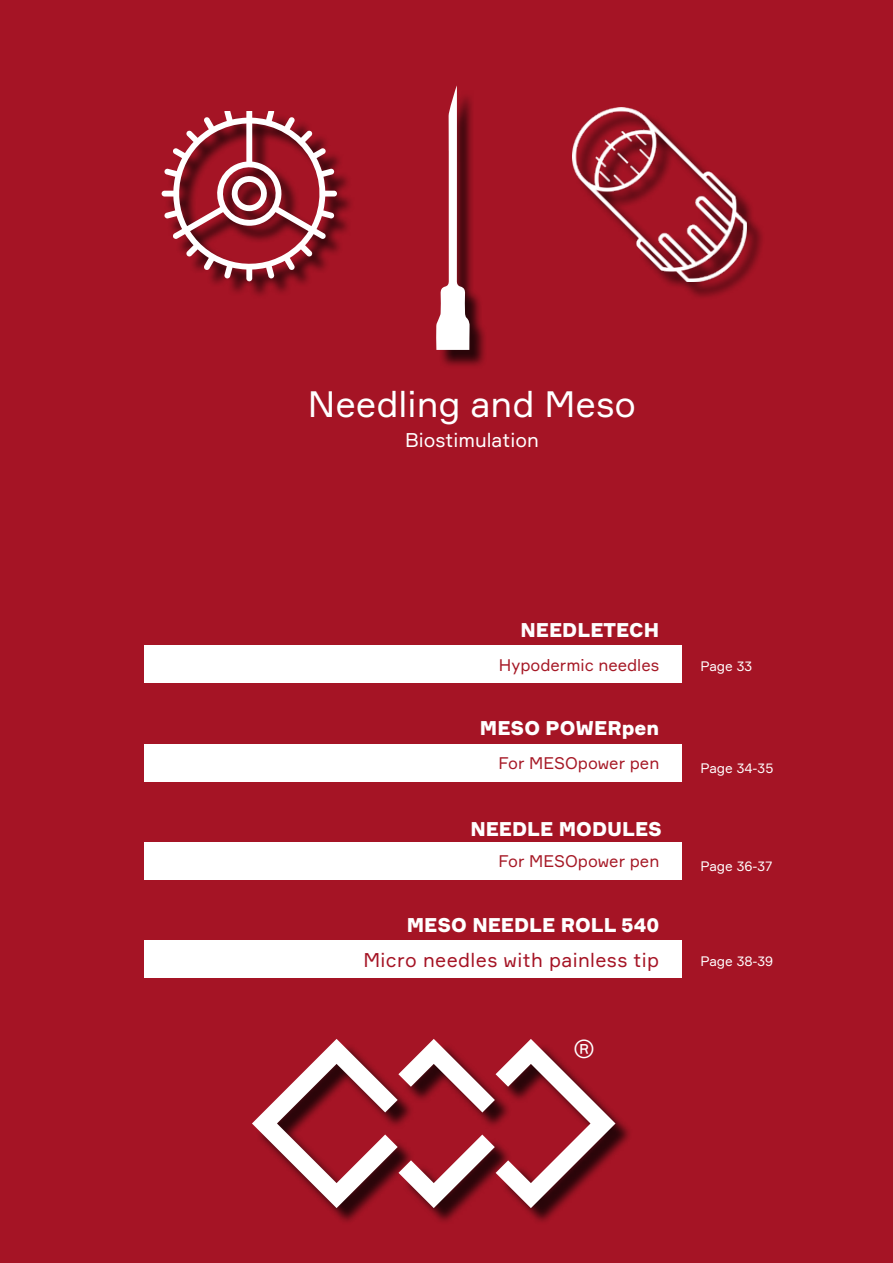
<style>
.page{position:relative;width:893px;height:1263px;background:#a51425}
.page>*{position:absolute;margin:0;border:0;box-sizing:border-box;transform-origin:0 0}
.t1{font:36px "Formular";color:#fff}
.t2{font:25.5px "Formular";color:#fff}
.t3{font:900 19.5px "Formular";color:#fff}
.t4{font:19.5px "Formular";letter-spacing:.02em;color:#a51425}
.t5{font:19.5px "Formular";color:#fff}
.t6{font:900 19.5px "Formular";color:#fefefe}
.t7{font:16.5px "Formular";color:#a61926}
.t8{font:13.5px "Formular";color:#fff}
</style>
<div class="page">
<div style="left:165px;top:114px;width:190px;height:185px;background:#000;opacity:.75"></div>
<svg style="left:162px;top:111px;width:175px;height:170px"></svg>
<div style="left:439px;top:90px;width:49px;height:278px;background:#000;opacity:.75"></div>
<svg style="left:436px;top:85px;width:34px;height:265px"></svg>
<div style="left:575px;top:110px;width:190px;height:190px;background:#000;opacity:.75"></div>
<img style="left:572px;top:107px;width:175px;height:174px">
<div style="left:145px;top:645px;width:537px;height:38px;background:#fff"></div>
<div style="left:145px;top:744px;width:537px;height:37px;background:#fff"></div>
<div style="left:145px;top:842px;width:537px;height:37px;background:#fff"></div>
<div style="left:145px;top:940px;width:537px;height:38px;background:#fff"></div>
<div style="left:255px;top:1042px;width:378px;height:184px;background:#000;opacity:.75"></div>
<svg style="left:252px;top:1039px;width:363px;height:169px"></svg>
<h1 class="t1" style="left:308px;top:382px;width:330px">Needling and Meso</h1>
<p class="t5" style="left:405px;top:428px;width:135px">Biostimulation</p>
<p class="t6" style="left:520px;top:617px;width:140px">NEEDLETECH</p>
<p class="t7" style="left:499px;top:655px;width:162px">Hypodermic needles</p>
<p class="t8" style="left:700px;top:658px;width:53px">Page 33</p>
<p class="t3" style="left:480px;top:716px;width:181px">MESO POWERpen</p>
<p class="t7" style="left:498px;top:753px;width:162px">For MESOpower pen</p>
<p class="t8" style="left:700px;top:759px;width:74px">Page 34-35</p>
<p class="t3" style="left:470px;top:817px;width:193px">NEEDLE MODULES</p>
<p class="t7" style="left:498px;top:851px;width:162px">For MESOpower pen</p>
<p class="t8" style="left:700px;top:858px;width:74px">Page 36-37</p>
<p class="t3" style="left:407px;top:912px;width:254px">MESO NEEDLE ROLL 540</p>
<p class="t4" style="left:363px;top:948px;width:297px">Micro needles with painless tip</p>
<p class="t8" style="left:700px;top:953px;width:74px">Page 38-39</p>
<h2 class="t2" style="left:573px;top:1033px;width:23px">®</h2>
</div>
